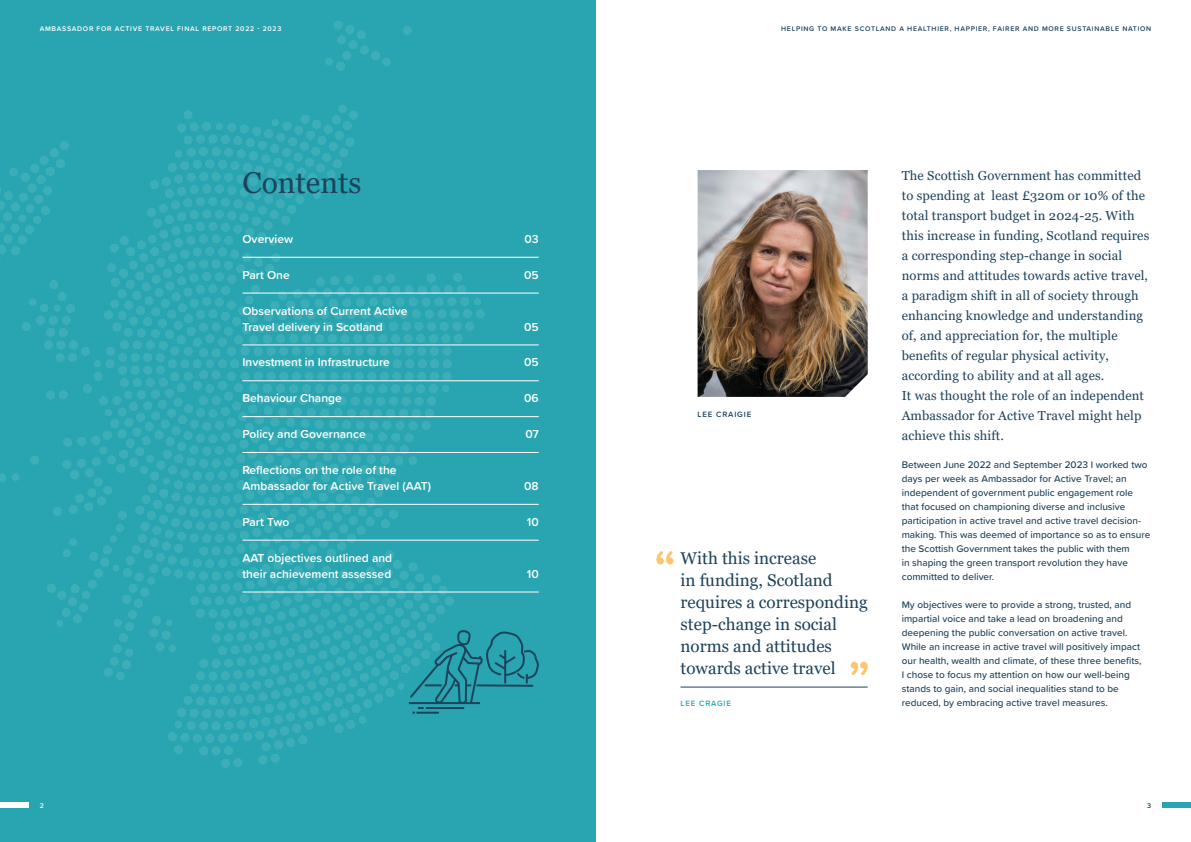
<style>
.page{position:relative;width:1191px;height:842px;background:#fff}
.page>*{position:absolute;margin:0;border:0;box-sizing:border-box;transform-origin:0 0}
.Body_A{font:30px "Georgia";color:#1d435b}
.quote{font:17px/22px "Georgia";color:#1d435b}
.Paragraph_Style_2{font:13px/20px "Georgia";letter-spacing:.01em;color:#1d435b}
.contents{font:600 12px/16px "Proxima Soft";color:#fff}
.body{font:500 10px/14px "Proxima Soft";color:#1d435b}
.t1{font:600 8px "Proxima Soft";letter-spacing:.1em;color:#1d435b}
.t2{font:600 8px "Proxima Soft";letter-spacing:.1em;color:#28a5b0}
.Body_A-2{font:600 7px "Proxima Soft";letter-spacing:.1em;color:#1d435b}
.Body_A-3{font:600 7px "Proxima Soft";letter-spacing:.1em;color:#fff}
</style>
<div class="page">
<div style="left:0;top:0;width:595px;height:842px;background:#28a5b0"></div>
<svg style="left:0;top:21px;width:539px;height:746px"></svg>
<hr style="left:242px;top:257px;width:297px;height:1px;background:#fff">
<hr style="left:242px;top:293px;width:297px;height:1px;background:#fff">
<hr style="left:242px;top:345px;width:297px;height:1px;background:#fff">
<hr style="left:242px;top:380px;width:297px;height:1px;background:#fff">
<hr style="left:242px;top:416px;width:297px;height:1px;background:#fff">
<hr style="left:242px;top:452px;width:297px;height:1px;background:#fff">
<hr style="left:242px;top:504px;width:297px;height:1px;background:#fff">
<hr style="left:242px;top:540px;width:297px;height:1px;background:#fff">
<hr style="left:242px;top:592px;width:297px;height:1px;background:#fff">
<img style="left:697px;top:170px;width:170px;height:227px">
<hr style="left:680px;top:687px;width:187px;height:1px;background:#1d435b">
<svg style="left:656px;top:551px;width:17px;height:13px"></svg>
<svg style="left:850px;top:662px;width:17px;height:13px"></svg>
<div style="left:0;top:802px;width:28px;height:6px;background:#fff"></div>
<div style="left:1162px;top:802px;width:29px;height:6px;background:#28a5b0"></div>
<svg style="left:407px;top:261px;width:131px;height:454px"></svg>
<p class="Body_A-3" style="left:40px;top:23px;width:243px">AMBASSADOR FOR ACTIVE TRAVEL FINAL REPORT 2022 - 2023</p>
<p class="Body_A-2" style="left:781px;top:23px;width:371px">HELPING TO MAKE SCOTLAND A HEALTHIER, HAPPIER, FAIRER AND MORE SUSTAINABLE NATION</p>
<p class="Body_A" style="left:242px;top:164px;width:121px">Contents</p>
<p class="contents" style="left:242px;top:230px;width:52px">Overview</p>
<p class="contents" style="left:524px;top:230px;width:16px">03</p>
<p class="contents" style="left:242px;top:266px;width:49px">Part One</p>
<p class="contents" style="left:524px;top:266px;width:16px">05</p>
<p class="contents" style="left:242px;top:302px;width:167px">Observations of Current Active<br>Travel delivery in Scotland</p>
<p class="contents" style="left:524px;top:318px;width:16px">05</p>
<p class="contents" style="left:242px;top:354px;width:149px">Investment in Infrastructure</p>
<p class="contents" style="left:524px;top:354px;width:16px">05</p>
<p class="contents" style="left:242px;top:390px;width:101px">Behaviour Change</p>
<p class="contents" style="left:524px;top:390px;width:16px">06</p>
<p class="contents" style="left:242px;top:425px;width:125px">Policy and Governance</p>
<p class="contents" style="left:525px;top:425px;width:15px">07</p>
<p class="contents" style="left:242px;top:461px;width:190px">Reflections on the role of the<br>Ambassador for Active Travel (AAT)</p>
<p class="contents" style="left:524px;top:477px;width:16px">08</p>
<p class="contents" style="left:242px;top:513px;width:48px">Part Two</p>
<p class="contents" style="left:527px;top:513px;width:13px">10</p>
<p class="contents" style="left:242px;top:549px;width:151px">AAT objectives outlined and their achievement assessed</p>
<p class="contents" style="left:527px;top:565px;width:13px">10</p>
<p class="t1" style="left:697px;top:409px;width:55px">LEE CRAIGIE</p>
<p class="quote" style="left:680px;top:547px;width:189px">With this increase<br>in funding, Scotland requires a corresponding step-change in social norms and attitudes towards active travel</p>
<p class="t2" style="left:680px;top:698px;width:52px">LEE CRAGIE</p>
<p class="Paragraph_Style_2" style="left:901px;top:166px;width:249px">The Scottish Government has committed to spending at least £320m or 10% of the total transport budget in 2024‑25. With this increase in funding, Scotland requires a corresponding step-change in social norms and attitudes towards active travel, a paradigm shift in all of society through enhancing knowledge and understanding of, and appreciation for, the multiple benefits of regular physical activity, according to ability and at all ages.<br>It was thought the role of an independent Ambassador for Active Travel might help achieve this shift.</p>
<p class="body" style="left:901px;top:457px;width:250px">Between June 2022 and September 2023 I worked two days per week as Ambassador for Active Travel; an independent of government public engagement role that focused on championing diverse and inclusive participation in active travel and active travel decision&shy;making. This was deemed of importance so as to ensure the Scottish Government takes the public with them<br>in shaping the green transport revolution they have committed to deliver.</p>
<p class="body" style="left:901px;top:597px;width:241px">My objectives were to provide a strong, trusted, and impartial voice and take a lead on broadening and deepening the public conversation on active travel.<br>While an increase in active travel will positively impact our health, wealth and climate, of these three benefits, I chose to focus my attention on how our well-being stands to gain, and social inequalities stand to be reduced, by embracing active travel measures.</p>
<p class="Body_A-3" style="left:40px;top:800px;width:6px">2</p>
<p class="Body_A-2" style="left:1147px;top:800px;width:6px">3</p>
</div>
